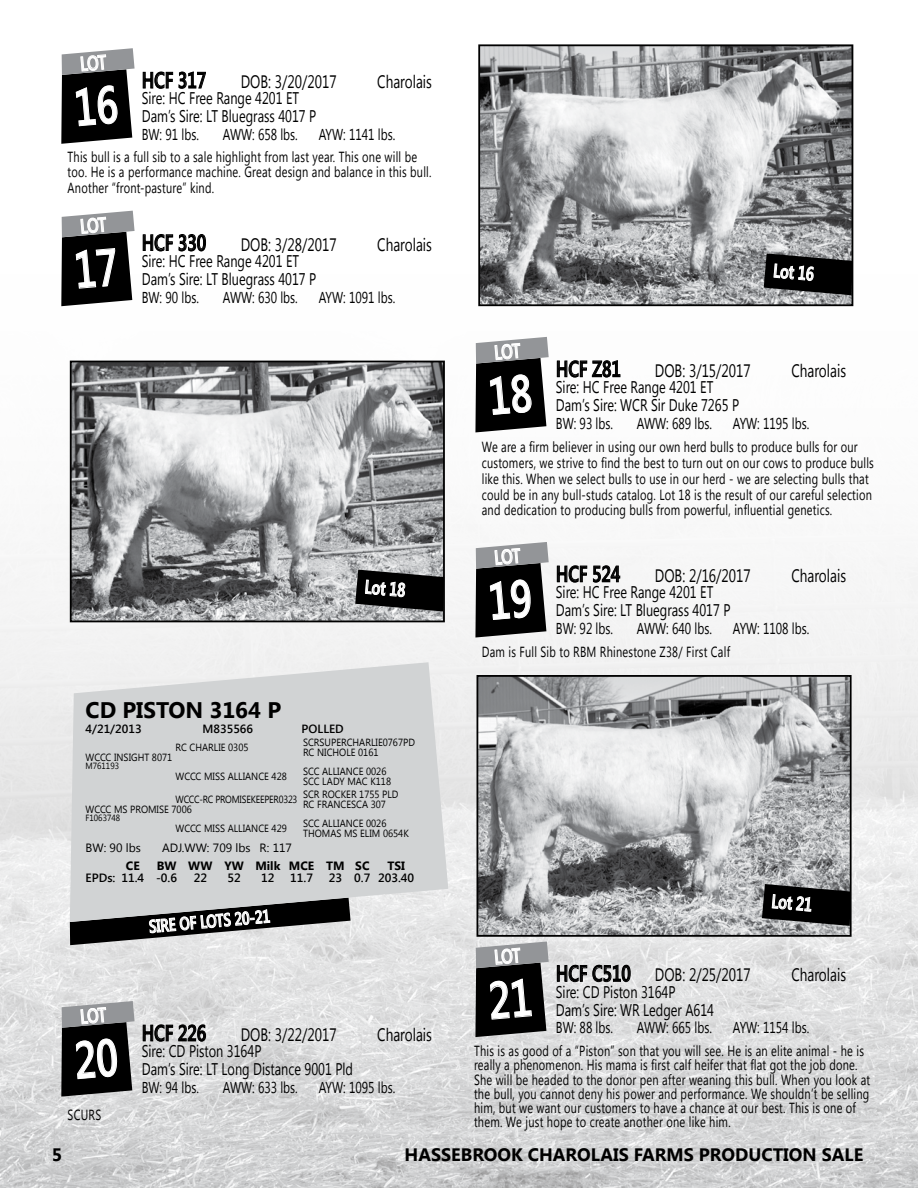
<style>
.page{position:relative;width:918px;height:1188px;background:#fff}
.page>*{position:absolute;margin:0;border:0;box-sizing:border-box;transform-origin:0 0}
.t1{font:600 22.5px "Segoe UI";color:#000;scale:.75 1}
.t2{font:700 22.5px "Segoe UI";color:#000}
.t3{font:600 19.05px "Segoe UI";color:#fff;scale:.75 1}
.t4{font:18px "Segoe UI";color:#000;scale:.75 1}
.t5{font:700 18px "Segoe UI";color:#000}
.t6{font:600 18px "Segoe UI";color:#fff;scale:.75 1}
.t7{font:16.8px/17.9px "Segoe UI";color:#000;scale:.75 1}
.t8{font:15.75px "Segoe UI";color:#000;scale:.75 1}
.t9{font:14.7px/15.8px "Segoe UI";letter-spacing:.02em;color:#000;scale:.75 1}
.t10{font:600 12px "Segoe UI";color:#000}
.t11{font:12px "Segoe UI";color:#000}
.t12{font:700 12px "Segoe UI";color:#000}
.t13{font:600 11.85px "Segoe UI";color:#000}
.t14{font:10.5px "Segoe UI";color:#000;scale:.9 1}
.t15{font:10.35px "Segoe UI";color:#000;scale:.91 1}
.t16{font:10.35px "Segoe UI";letter-spacing:-.02em;color:#000;scale:.86 1}
.t17{font:9px "Segoe UI";color:#000;scale:.9 1}
.s1{font-weight:600;font-size:22.5px}
</style>
<div class="page">
<img style="left:0;top:44px;width:918px;height:1144px">
<img style="left:481px;top:47px;width:369px;height:256px">
<div style="left:478px;top:44px;width:375px;height:262px;border:2px solid #000"></div>
<svg style="left:764px;top:253px;width:89px;height:42px;background:#2d2d2d"></svg>
<svg style="left:143px;top:72px;width:30px;height:17px"></svg>
<svg style="left:179px;top:71px;width:27px;height:18px"></svg>
<svg style="left:143px;top:234px;width:30px;height:17px"></svg>
<svg style="left:179px;top:234px;width:27px;height:17px"></svg>
<svg style="left:557px;top:360px;width:63px;height:17px"></svg>
<svg style="left:557px;top:565px;width:30px;height:18px"></svg>
<svg style="left:593px;top:565px;width:27px;height:18px"></svg>
<img style="left:73px;top:364px;width:369px;height:255px">
<div style="left:70px;top:361px;width:375px;height:261px;border:2px solid #000"></div>
<svg style="left:355px;top:570px;width:89px;height:41px;background:#303030"></svg>
<svg style="left:70px;top:662px;width:378px;height:260px;background:#d4d6d7"></svg>
<svg style="left:70px;top:898px;width:281px;height:47px;background:#7d7d7e"></svg>
<svg style="left:143px;top:1024px;width:63px;height:18px"></svg>
<svg style="left:557px;top:965px;width:74px;height:17px"></svg>
<img style="left:480px;top:678px;width:369px;height:256px">
<div style="left:477px;top:675px;width:375px;height:262px;border:2px solid #000"></div>
<svg style="left:762px;top:884px;width:89px;height:42px;background:#2f2f2f"></svg>
<svg style="left:61px;top:48px;width:74px;height:96px;background:#4e4e4f"></svg>
<svg style="left:61px;top:211px;width:74px;height:95px;background:#4a4a4b"></svg>
<svg style="left:475px;top:337px;width:74px;height:95px;background:#4c4c4d"></svg>
<svg style="left:475px;top:542px;width:74px;height:96px;background:#4c4d4d"></svg>
<svg style="left:61px;top:1001px;width:74px;height:96px;background:#4a4a4b"></svg>
<svg style="left:475px;top:942px;width:74px;height:95px;background:#474848"></svg>
<p class="t1" style="left:142px;top:64px;width:87px">HCF 317</p>
<p class="t4" style="left:241px;top:69px;width:129px">DOB: 3/20/2017</p>
<p class="t4" style="left:377px;top:69px;width:74px">Charolais</p>
<p class="t7" style="left:142px;top:89px;width:234px">Sire: HC Free Range 4201 ET<br>Dam’s Sire: LT Bluegrass 4017 P</p>
<p class="t8" style="left:142px;top:124px;width:78px">BW: 91 lbs.</p>
<p class="t8" style="left:223px;top:124px;width:102px">AWW: 658 lbs.</p>
<p class="t8" style="left:319px;top:124px;width:104px">AYW: 1141 lbs.</p>
<p class="t9" style="left:68px;top:148px;width:487px">This bull is a full sib to a sale highlight from last year. This one will be too. He is a performance machine. Great design and balance in this bull.<br>Another “front-pasture” kind.</p>
<p class="t1" style="left:142px;top:227px;width:87px">HCF 330</p>
<p class="t4" style="left:241px;top:232px;width:129px">DOB: 3/28/2017</p>
<p class="t4" style="left:377px;top:232px;width:74px">Charolais</p>
<p class="t7" style="left:142px;top:251px;width:234px">Sire: HC Free Range 4201 ET<br>Dam’s Sire: LT Bluegrass 4017 P</p>
<p class="t8" style="left:142px;top:286px;width:78px">BW: 90 lbs.</p>
<p class="t8" style="left:223px;top:286px;width:102px">AWW: 630 lbs.</p>
<p class="t8" style="left:319px;top:286px;width:104px">AYW: 1091 lbs.</p>
<p class="t3" style="left:366px;top:573px;width:56px;rotate:5deg">Lot 18</p>
<p class="t2" style="left:86px;top:694px;width:197px">CD PISTON 3164 P</p>
<p class="t13" style="left:86px;top:720px;width:57px">4/21/2013</p>
<p class="t13" style="left:203px;top:720px;width:52px">M835566</p>
<p class="t13" style="left:302px;top:720px;width:44px">POLLED</p>
<p class="t15" style="left:303px;top:735px;width:125px">SCRSUPERCHARLIE0767PD</p>
<p class="t15" style="left:176px;top:740px;width:82px">RC CHARLIE 0305</p>
<p class="t15" style="left:303px;top:745px;width:84px">RC NICHOLE 0161</p>
<p class="t15" style="left:86px;top:750px;width:97px">WCCC INSIGHT 8071</p>
<p class="t17" style="left:86px;top:760px;width:39px">M761193</p>
<p class="t15" style="left:303px;top:764px;width:93px">SCC ALLIANCE 0026</p>
<p class="t15" style="left:176px;top:769px;width:124px">WCCC MISS ALLIANCE 428</p>
<p class="t15" style="left:303px;top:774px;width:98px">SCC LADY MAC K118</p>
<p class="t14" style="left:303px;top:787px;width:108px">SCR ROCKER 1755 PLD</p>
<p class="t16" style="left:176px;top:792px;width:143px">WCCC-RC PROMISEKEEPER0323</p>
<p class="t15" style="left:303px;top:797px;width:93px">RC FRANCESCA 307</p>
<p class="t15" style="left:86px;top:803px;width:118px">WCCC MS PROMISE 7006</p>
<p class="t17" style="left:86px;top:812px;width:40px">F1063748</p>
<p class="t15" style="left:303px;top:816px;width:93px">SCC ALLIANCE 0026</p>
<p class="t15" style="left:176px;top:821px;width:124px">WCCC MISS ALLIANCE 429</p>
<p class="t15" style="left:303px;top:826px;width:118px">THOMAS MS ELIM 0654K</p>
<p class="t11" style="left:86px;top:840px;width:57px">BW: 90 lbs</p>
<p class="t11" style="left:162px;top:840px;width:131px">ADJ.WW: 709 lbs R: 117</p>
<p class="t12" style="left:126px;top:857px;width:15px">CE</p>
<p class="t12" style="left:157px;top:857px;width:214px">BW WW YW Milk MCE TM SC</p>
<p class="t12" style="left:387px;top:857px;width:19px">TSI</p>
<p class="t10" style="left:86px;top:870px;width:93px">EPDs: 11.4 -0.6</p>
<p class="t10" style="left:194px;top:870px;width:15px">22</p>
<p class="t10" style="left:227px;top:870px;width:15px">52</p>
<p class="t10" style="left:261px;top:870px;width:15px">12</p>
<p class="t10" style="left:290px;top:870px;width:24px">11.7</p>
<p class="t10" style="left:329px;top:870px;width:87px">23 0.7 203.40</p>
<p class="t6" style="left:148px;top:914px;width:163px;rotate:-5deg">SIRE OF LOTS 20-21</p>
<p class="t9" style="left:68px;top:1106px;width:46px">SCURS</p>
<p class="t1" style="left:142px;top:1017px;width:87px">HCF 226</p>
<p class="t4" style="left:241px;top:1022px;width:129px">DOB: 3/22/2017</p>
<p class="t4" style="left:377px;top:1022px;width:74px">Charolais</p>
<p class="t7" style="left:142px;top:1042px;width:283px">Sire: CD Piston 3164P<br>Dam’s Sire: LT Long Distance 9001 Pld</p>
<p class="t8" style="left:142px;top:1076px;width:78px">BW: 94 lbs.</p>
<p class="t8" style="left:223px;top:1076px;width:102px">AWW: 633 lbs.</p>
<p class="t8" style="left:319px;top:1076px;width:104px">AYW: 1095 lbs.</p>
<p class="t3" style="left:775px;top:257px;width:56px;rotate:5deg">Lot 16</p>
<p class="t1" style="left:556px;top:353px;width:88px">HCF Z81</p>
<p class="t4" style="left:655px;top:358px;width:129px">DOB: 3/15/2017</p>
<p class="t4" style="left:791px;top:358px;width:74px">Charolais</p>
<p class="t7" style="left:556px;top:377px;width:246px">Sire: HC Free Range 4201 ET<br>Dam’s Sire: WCR Sir Duke 7265 P</p>
<p class="t8" style="left:556px;top:412px;width:78px">BW: 93 lbs.</p>
<p class="t8" style="left:637px;top:412px;width:102px">AWW: 689 lbs.</p>
<p class="t8" style="left:733px;top:412px;width:104px">AYW: 1195 lbs.</p>
<p class="t9" style="left:482px;top:439px;width:524px">We are a firm believer in using our own herd bulls to produce bulls for our customers, we strive to find the best to turn out on our cows to produce bulls like this. When we select bulls to use in our herd - we are selecting bulls that could be in any bull-studs catalog. Lot 18 is the result of our careful selection and dedication to producing bulls from powerful, influential genetics.</p>
<p class="t1" style="left:556px;top:558px;width:87px">HCF 524</p>
<p class="t4" style="left:655px;top:563px;width:129px">DOB: 2/16/2017</p>
<p class="t4" style="left:791px;top:563px;width:74px">Charolais</p>
<p class="t7" style="left:556px;top:583px;width:234px">Sire: HC Free Range 4201 ET<br>Dam’s Sire: LT Bluegrass 4017 P</p>
<p class="t8" style="left:556px;top:617px;width:78px">BW: 92 lbs.</p>
<p class="t8" style="left:637px;top:617px;width:102px">AWW: 640 lbs.</p>
<p class="t8" style="left:733px;top:617px;width:104px">AYW: 1108 lbs.</p>
<p class="t9" style="left:482px;top:643px;width:333px">Dam is Full Sib to RBM Rhinestone Z38/ First Calf</p>
<p class="t3" style="left:773px;top:888px;width:56px;rotate:5deg">Lot 21</p>
<p class="t4" style="left:556px;top:962px;width:261px"><span class="s1">HCF C510</span> DOB: 2/25/2017</p>
<p class="t4" style="left:791px;top:962px;width:74px">Charolais</p>
<p class="t7" style="left:556px;top:982px;width:212px">Sire: CD Piston 3164P<br>Dam’s Sire: WR Ledger A614</p>
<p class="t8" style="left:556px;top:1017px;width:78px">BW: 88 lbs.</p>
<p class="t8" style="left:637px;top:1017px;width:102px">AWW: 665 lbs.</p>
<p class="t8" style="left:733px;top:1017px;width:104px">AYW: 1154 lbs.</p>
<p class="t9" style="left:474px;top:1043px;width:530px;line-height:14.2px">This is as good of a “Piston” son that you will see. He is an elite animal - he is really a phenomenon. His mama is first calf heifer that flat got the job done.<br>She will be headed to the donor pen after weaning this bull. When you look at the bull, you cannot deny his power and performance. We shouldn’t be selling him, but we want our customers to have a chance at our best. This is one of them. We just hope to create another one like him.</p>
<p class="t5" style="left:52px;top:1142px;width:12px">5</p>
<p class="t5" style="left:405px;top:1142px;width:460px">HASSEBROOK CHAROLAIS FARMS PRODUCTION SALE</p>
</div>
